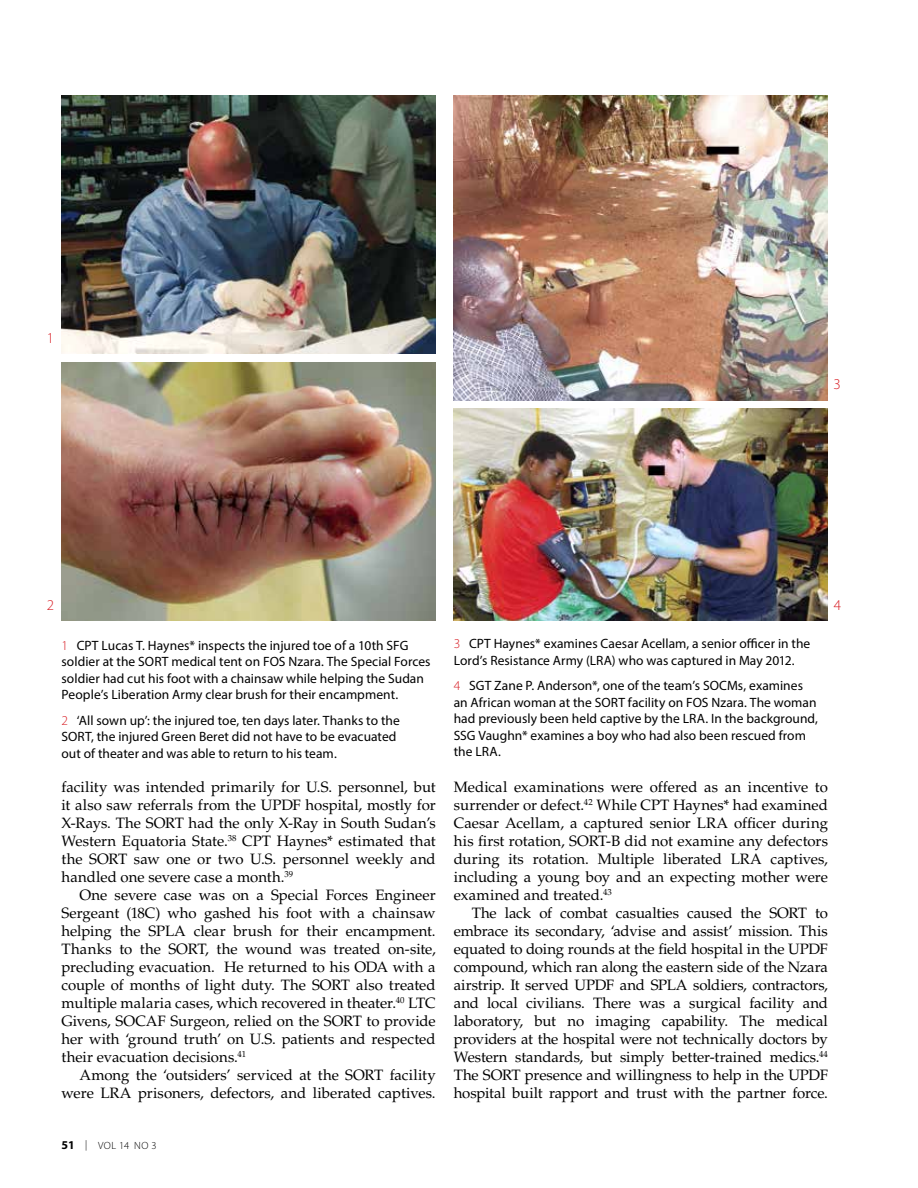
<style>
.page{position:relative;width:918px;height:1188px;background:#fff}
.page>*{position:absolute;margin:0;border:0;box-sizing:border-box;transform-origin:0 0}
.t1{font:15px/18px "Palatino LT Std";color:#000;text-align:justify}
.t2{font:300 15px "Myriad Pro";color:#d71920}
.t3{font:13.5px/16.5px "Myriad Pro";letter-spacing:.005em;color:#000}
.t4{font:300 10.5px "Myriad Pro";letter-spacing:.05em;color:#000}
.s1{font-weight:300;color:#d71920}
.s2{font-weight:700;font-size:12px}
</style>
<div class="page">
<img style="left:62px;top:96px;width:374px;height:258px">
<img style="left:62px;top:363px;width:374px;height:258px">
<img style="left:454px;top:96px;width:374px;height:304px">
<img style="left:454px;top:409px;width:374px;height:211px">
<p class="t2" style="left:47px;top:329px;width:9px">1</p>
<p class="t2" style="left:834px;top:375px;width:9px">3</p>
<p class="t2" style="left:47px;top:596px;width:9px">2</p>
<p class="t3" style="left:62px;top:637px;width:371px"><span class="s1">1</span> CPT Lucas T. Haynes* inspects the injured toe of a 10th SFG soldier at the SORT medical tent on FOS Nzara. The Special Forces soldier had cut his foot with a chainsaw while helping the Sudan People’s Liberation Army clear brush for their encampment.</p>
<p class="t3" style="left:62px;top:712px;width:340px"><span class="s1">2</span> ‘All sown up’: the injured toe, ten days later. Thanks to the<br>SORT, the injured Green Beret did not have to be evacuated out of theater and was able to return to his team.</p>
<p class="t1" style="left:62px;top:778px;width:376px">facility was intended primarily for U.S. personnel, but it also saw referrals from the UPDF hospital, mostly for X-Rays. The SORT had the only X-Ray in South Sudan’s Western Equatoria State.<sup>38</sup> CPT Haynes* estimated that the SORT saw one or two U.S. personnel weekly and handled one severe case a month.<sup>39</sup></p>
<p class="t1" style="left:62px;top:886px;width:376px;text-indent:18px">One severe case was on a Special Forces Engineer Sergeant (18C) who gashed his foot with a chainsaw helping the SPLA clear brush for their encampment.<br>Thanks to the SORT, the wound was treated on-site, precluding evacuation. He returned to his ODA with a couple of months of light duty. The SORT also treated multiple malaria cases, which recovered in theater.<sup>40</sup> LTC Givens, SOCAF Surgeon, relied on the SORT to provide her with ‘ground truth’ on U.S. patients and respected their evacuation decisions.<sup>41</sup></p>
<p class="t1" style="left:62px;top:1066px;width:376px;text-align:right">Among the ‘outsiders’ serviced at the SORT facility were LRA prisoners, defectors, and liberated captives.</p>
<p class="t4" style="left:62px;top:1139px;width:97px"><span class="s2">51</span> | VOL 14 NO 3</p>
<p class="t3" style="left:454px;top:635px;width:358px"><span class="s1">3</span> CPT Haynes* examines Caesar Acellam, a senior officer in the<br>Lord’s Resistance Army (LRA) who was captured in May 2012.</p>
<p class="t3" style="left:454px;top:677px;width:366px"><span class="s1">4</span> SGT Zane P. Anderson*, one of the team’s SOCMs, examines an African woman at the SORT facility on FOS Nzara. The woman had previously been held captive by the LRA. In the background, SSG Vaughn* examines a boy who had also been rescued from the LRA.</p>
<p class="t2" style="left:834px;top:596px;width:9px">4</p>
<p class="t1" style="left:454px;top:778px;width:376px">Medical examinations were offered as an incentive to surrender or defect.<sup>42</sup> While CPT Haynes* had examined Caesar Acellam, a captured senior LRA officer during his first rotation, SORT-B did not examine any defectors during its rotation. Multiple liberated LRA captives, including a young boy and an expecting mother were examined and treated.<sup>43</sup></p>
<p class="t1" style="left:454px;top:904px;width:376px;text-indent:18px">The lack of combat casualties caused the SORT to embrace its secondary, ‘advise and assist’ mission. This equated to doing rounds at the field hospital in the UPDF compound, which ran along the eastern side of the Nzara airstrip. It served UPDF and SPLA soldiers, contractors, and local civilians. There was a surgical facility and laboratory, but no imaging capability. The medical providers at the hospital were not technically doctors by Western standards, but simply better-trained medics.<sup>44<br></sup>The SORT presence and willingness to help in the UPDF hospital built rapport and trust with the partner force.</p>
</div>
